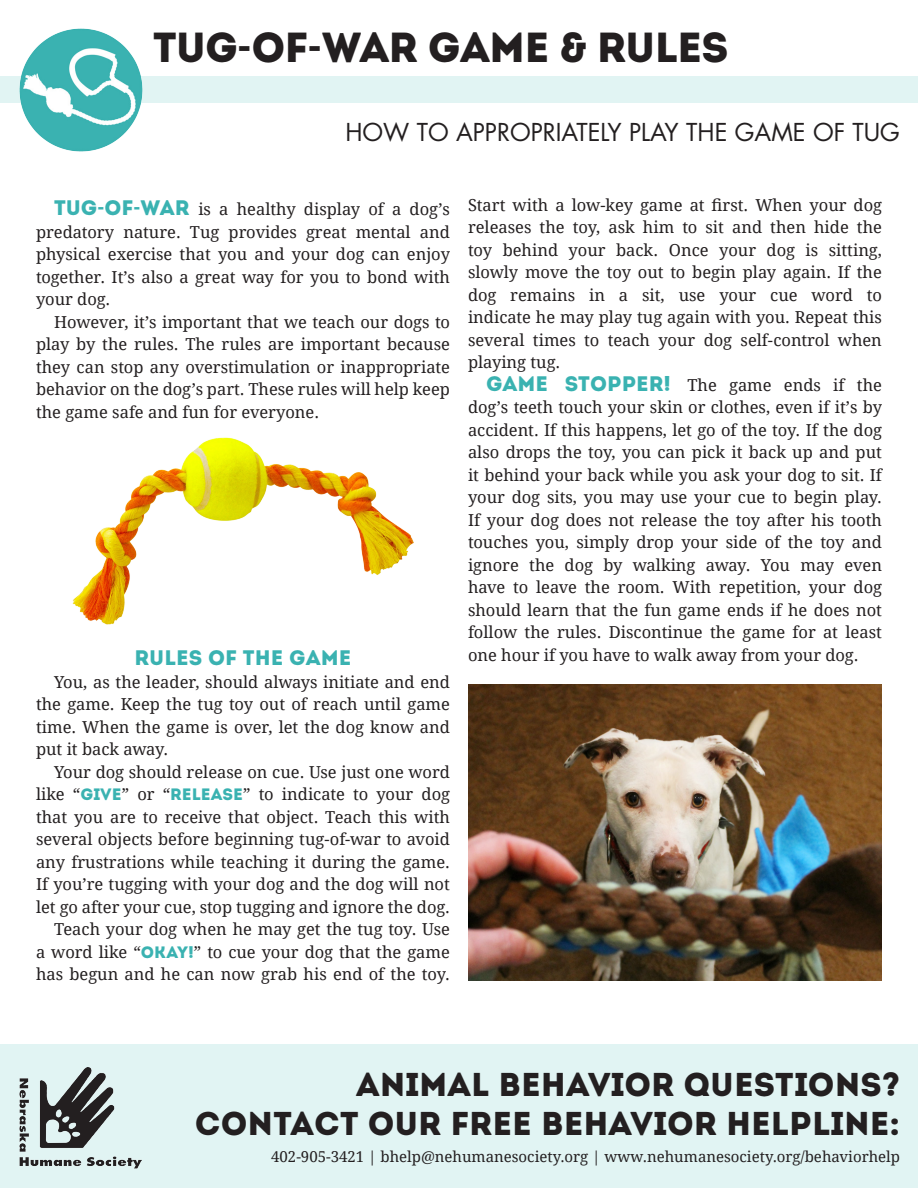
<style>
.page{position:relative;width:918px;height:1188px;background:#fff}
.page>*{position:absolute;margin:0;border:0;box-sizing:border-box;transform-origin:0 0}
.t1{font:42px "Intro";letter-spacing:-.02em;color:#231f20}
.t2{font:33px "Intro";color:#231f20}
.t3{font:24px "Futura Std";color:#231f20}
.t4{font:21px "Intro";color:#3ab2b1}
.t5{font:16.5px/22.5px "Droid Serif";color:#231f20;text-align:justify}
.t6{font:15px "Droid Serif";color:#231f20}
.s1{font-family:"Futura Std";font-weight:800}
.s2{font-family:"Intro";font-size:21px;color:#3ab2b1}
.s3{font-family:"Futura Std";font-weight:800;font-size:21px;color:#3ab2b1}
.s4{font-family:"Intro";color:#3ab2b1}
</style>
<div class="page">
<div style="left:0;top:1044px;width:918px;height:144px;background:#e1f4f3"></div>
<div style="left:0;top:76px;width:918px;height:28px;background:#e1f4f3"></div>
<img style="left:16px;top:28px;width:130px;height:124px">
<img style="left:73px;top:437px;width:340px;height:188px">
<img style="left:468px;top:684px;width:414px;height:297px">
<img style="left:19px;top:1068px;width:123px;height:101px">
<p class="t1" style="left:153px;top:22px;width:577px">TUG<span class="s1">-</span>OF<span class="s1">-</span>WAR GAME &amp; RULES</p>
<p class="t3" style="left:345px;top:117px;width:556px">HOW TO APPROPRIATELY PLAY THE GAME OF TUG</p>
<p class="t5" style="left:36px;top:198px;width:416px;text-indent:18px"><span class="s2">TUG</span><span class="s3">-</span><span class="s2">OF</span><span class="s3">-</span><span class="s2">WAR</span> is a healthy display of a dog’s predatory nature. Tug provides great mental and physical exercise that you and your dog can enjoy together. It’s also a great way for you to bond with your dog.</p>
<p class="t5" style="left:36px;top:311px;width:416px;text-indent:18px">However, it’s important that we teach our dogs to play by the rules. The rules are important because they can stop any overstimulation or inappropriate behavior on the dog’s part. These rules will help keep the game safe and fun for everyone.</p>
<p class="t4" style="left:135px;top:645px;width:218px">RULES OF THE GAME</p>
<p class="t5" style="left:36px;top:671px;width:416px;text-indent:18px">You, as the leader, should always initiate and end the game. Keep the tug toy out of reach until game time. When the game is over, let the dog know and put it back away.</p>
<p class="t5" style="left:36px;top:761px;width:416px;text-indent:18px">Your dog should release on cue. Use just one word like “<span class="s4">GIVE</span>” or “<span class="s4">RELEASE</span>” to indicate to your dog that you are to receive that object. Teach this with several objects before beginning tug-of-war to avoid any frustrations while teaching it during the game.<br>If you’re tugging with your dog and the dog will not let go after your cue, stop tugging and ignore the dog.</p>
<p class="t5" style="left:36px;top:918px;width:416px;text-indent:18px">Teach your dog when he may get the tug toy. Use a word like “<span class="s4">OKAY!</span>” to cue your dog that the game has begun and he can now grab his end of the toy.</p>
<p class="t5" style="left:468px;top:194px;width:416px">Start with a low-key game at first. When your dog releases the toy, ask him to sit and then hide the toy behind your back. Once your dog is sitting, slowly move the toy out to begin play again. If the dog remains in a sit, use your cue word to indicate he may play tug again with you. Repeat this several times to teach your dog self-control when playing tug.</p>
<p class="t5" style="left:468px;top:374px;width:416px;text-indent:18px"><span class="s2">GAME STOPPER!</span> The game ends if the dog’s teeth touch your skin or clothes, even if it’s by accident. If this happens, let go of the toy. If the dog also drops the toy, you can pick it back up and put it behind your back while you ask your dog to sit. If your dog sits, you may use your cue to begin play.<br>If your dog does not release the toy after his tooth touches you, simply drop your side of the toy and ignore the dog by walking away. You may even have to leave the room. With repetition, your dog should learn that the fun game ends if he does not follow the rules. Discontinue the game for at least one hour if you have to walk away from your dog.</p>
<p class="t2" style="left:356px;top:1064px;width:545px">ANIMAL BEHAVIOR QUESTIONS?</p>
<p class="t2" style="left:195px;top:1103px;width:707px">CONTACT OUR FREE BEHAVIOR HELPLINE:</p>
<p class="t6" style="left:271px;top:1147px;width:630px">402-905-3421 | bhelp@nehumanesociety.org | www.nehumanesociety.org/behaviorhelp</p>
</div>
